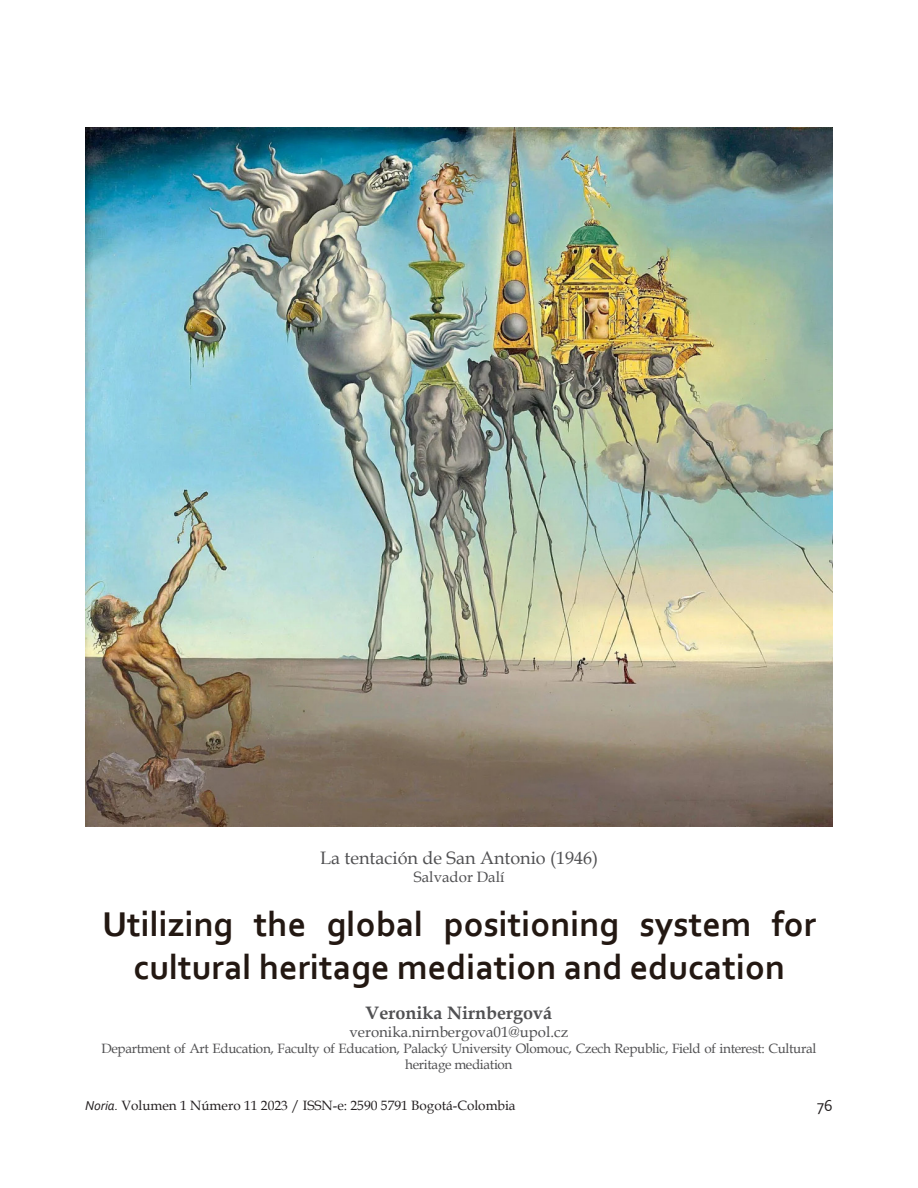
<style>
.page{position:relative;width:918px;height:1188px;background:#fff}
.page>*{position:absolute;margin:0;border:0;box-sizing:border-box;transform-origin:0 0}
.Texto_justificado{font:700 36px/43.2px "Corbel";color:#231812;text-align:center}
.Pie_de_imagen{font:18px "Book Antiqua";color:#505052}
.Pie_de_imagen-2{font:700 18px "Book Antiqua";color:#505052}
.t1{font:16.5px "Corbel";color:#231f20}
.Pie_de_imagen-3{font:15px "Book Antiqua";color:#505052}
.Pie_de_imagen-4{font:13.5px/16.2px "Book Antiqua";letter-spacing:-.025em;color:#505052;text-align:center}
.t2{font:13.5px "Book Antiqua";color:#231f20}
.s1{font-family:"Corbel";font-style:italic}
</style>
<div class="page">
<img style="left:85px;top:128px;width:748px;height:698px">
<p class="Pie_de_imagen" style="left:320px;top:845px;width:280px">La tentación de San Antonio (1946)</p>
<p class="Pie_de_imagen-3" style="left:414px;top:867px;width:92px">Salvador Dalí</p>
<p class="Texto_justificado" style="left:102px;top:901px;width:716px">Utilizing the global positioning system for cultural heritage mediation and education</p>
<p class="Pie_de_imagen-2" style="left:366px;top:1000px;width:188px">Veronika Nirnbergová</p>
<p class="Pie_de_imagen-3" style="left:349px;top:1021px;width:220px">veronika.nirnbergova01@upol.cz</p>
<p class="Pie_de_imagen-4" style="left:101px;top:1040px;width:716px">Department of Art Education, Faculty of Education, Palacký University Olomouc, Czech Republic, Field of interest: Cultural heritage mediation</p>
<p class="t2" style="left:85px;top:1096px;width:432px"><span class="s1">Noria.</span> Volumen 1 Número 11 2023 / ISSN-e: 2590 5791 Bogotá-Colombia</p>
<p class="t1" style="left:817px;top:1095px;width:17px">76</p>
</div>
